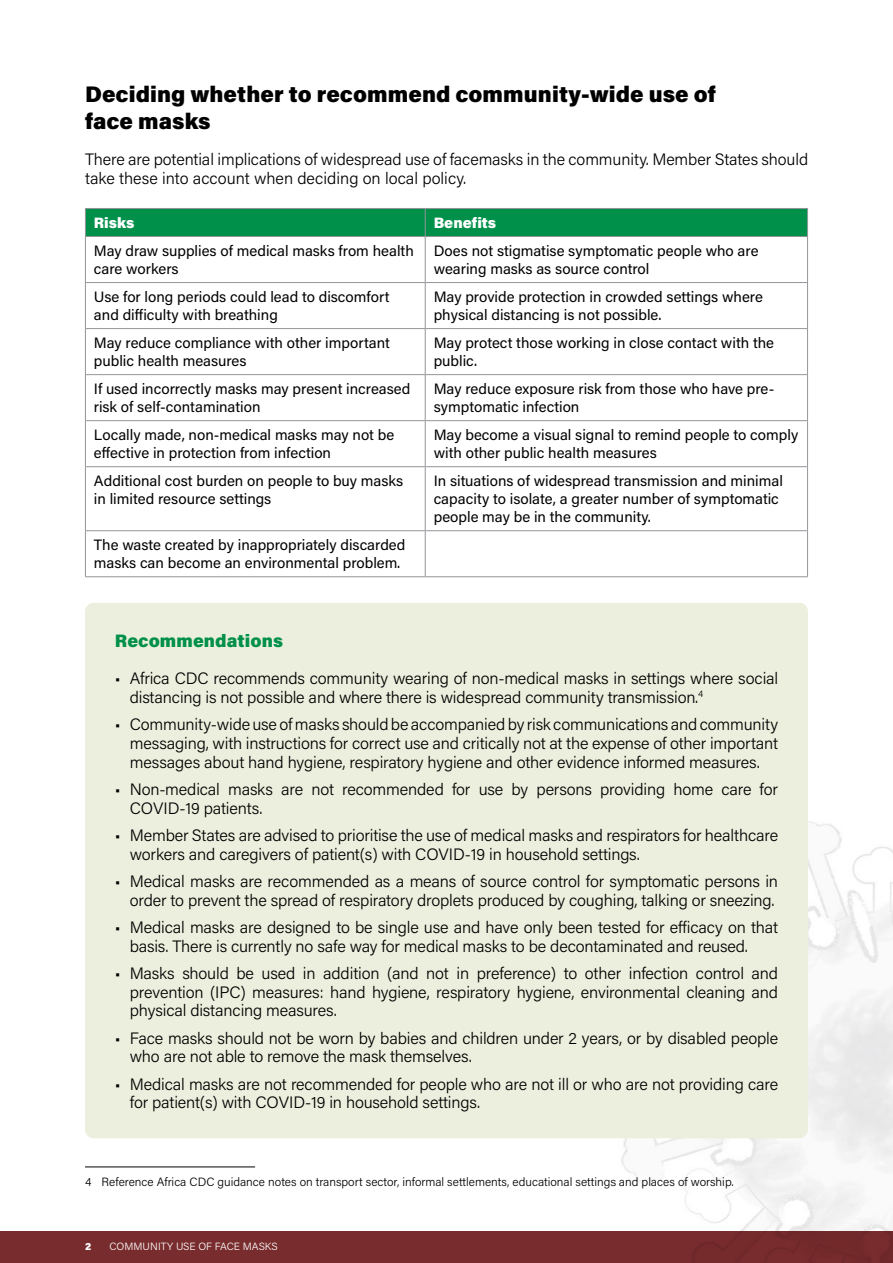
<style>
.page{position:relative;width:893px;height:1263px;background:#fff}
.page>*{position:absolute;margin:0;border:0;box-sizing:border-box;transform-origin:0 0}
.t1{font:900 22.5px/27px "Acumin Pro";color:#000}
.t2{font:900 18px "Acumin Pro";letter-spacing:.005em;color:#00904a}
.t3{font:300 16.5px/18.8px "Acumin Pro";letter-spacing:-.01em;color:#000}
.t4{font:15px/18px "Acumin Pro";color:#000}
.t5{font:900 15px "Acumin Pro";color:#fff}
.t6{font:300 12px "Acumin Pro";color:#000}
.t7{font:300 10.5px "Acumin Pro";letter-spacing:.005em;color:#fff}
.t8{font:900 10.5px "Acumin Pro";color:#fff}
</style>
<div class="page">
<div style="left:0;top:1231px;width:893px;height:32px;background:#782c2d"></div>
<div style="left:85px;top:208px;width:723px;height:28px;background:#00904a"></div>
<hr style="left:85px;top:236px;width:340px;height:1px;background:#939598">
<hr style="left:85px;top:237px;width:1px;height:45px;background:#939598">
<hr style="left:425px;top:236px;width:383px;height:1px;background:#939598">
<hr style="left:425px;top:237px;width:1px;height:45px;background:#939598">
<hr style="left:807px;top:237px;width:1px;height:45px;background:#939598">
<hr style="left:85px;top:282px;width:340px;height:1px;background:#939598">
<hr style="left:85px;top:283px;width:1px;height:45px;background:#939598">
<hr style="left:425px;top:282px;width:383px;height:1px;background:#939598">
<hr style="left:425px;top:283px;width:1px;height:45px;background:#939598">
<hr style="left:807px;top:283px;width:1px;height:45px;background:#939598">
<hr style="left:85px;top:328px;width:340px;height:1px;background:#939598">
<hr style="left:85px;top:329px;width:1px;height:45px;background:#939598">
<hr style="left:425px;top:328px;width:383px;height:1px;background:#939598">
<hr style="left:425px;top:329px;width:1px;height:45px;background:#939598">
<hr style="left:807px;top:329px;width:1px;height:45px;background:#939598">
<hr style="left:85px;top:374px;width:340px;height:1px;background:#939598">
<hr style="left:85px;top:375px;width:1px;height:45px;background:#939598">
<hr style="left:425px;top:374px;width:383px;height:1px;background:#939598">
<hr style="left:425px;top:375px;width:1px;height:45px;background:#939598">
<hr style="left:807px;top:375px;width:1px;height:45px;background:#939598">
<hr style="left:85px;top:420px;width:340px;height:1px;background:#939598">
<hr style="left:85px;top:421px;width:1px;height:45px;background:#939598">
<hr style="left:425px;top:420px;width:383px;height:1px;background:#939598">
<hr style="left:425px;top:421px;width:1px;height:45px;background:#939598">
<hr style="left:807px;top:421px;width:1px;height:45px;background:#939598">
<hr style="left:85px;top:466px;width:340px;height:1px;background:#939598">
<hr style="left:85px;top:467px;width:1px;height:63px;background:#939598">
<hr style="left:425px;top:466px;width:383px;height:1px;background:#939598">
<hr style="left:425px;top:467px;width:1px;height:63px;background:#939598">
<hr style="left:807px;top:467px;width:1px;height:63px;background:#939598">
<hr style="left:85px;top:530px;width:340px;height:1px;background:#939598">
<hr style="left:85px;top:531px;width:1px;height:45px;background:#939598">
<hr style="left:425px;top:530px;width:383px;height:1px;background:#939598">
<hr style="left:425px;top:531px;width:1px;height:45px;background:#939598">
<hr style="left:807px;top:531px;width:1px;height:45px;background:#939598">
<hr style="left:85px;top:576px;width:340px;height:1px;background:#939598">
<hr style="left:425px;top:576px;width:383px;height:1px;background:#939598">
<hr style="left:85px;top:1166px;width:170px;height:1px;background:#000">
<img style="left:621px;top:821px;width:272px;height:442px">
<div style="left:85px;top:603px;width:723px;height:535px;background:#ecefdd;border-radius:9px"></div>
<h1 class="t1" style="left:85px;top:79px;width:632px">Deciding whether to recommend community-wide use of face masks</h1>
<p class="t3" style="left:85px;top:150px;width:725px">There are potential implications of widespread use of facemasks in the community. Member States should take these into account when deciding on local policy.</p>
<p class="t5" style="left:94px;top:212px;width:42px">Risks</p>
<p class="t5" style="left:434px;top:212px;width:64px">Benefits</p>
<p class="t4" style="left:94px;top:241px;width:321px">May draw supplies of medical masks from health care workers</p>
<p class="t4" style="left:434px;top:241px;width:326px">Does not stigmatise symptomatic people who are wearing masks as source control</p>
<p class="t4" style="left:94px;top:287px;width:297px">Use for long periods could lead to discomfort and difficulty with breathing</p>
<p class="t4" style="left:434px;top:287px;width:331px">May provide protection in crowded settings where physical distancing is not possible.</p>
<p class="t4" style="left:94px;top:333px;width:298px">May reduce compliance with other important public health measures</p>
<p class="t4" style="left:434px;top:333px;width:342px">May protect those working in close contact with the public.</p>
<p class="t4" style="left:94px;top:379px;width:318px">If used incorrectly masks may present increased risk of self-contamination</p>
<p class="t4" style="left:434px;top:379px;width:342px">May reduce exposure risk from those who have pre&shy;symptomatic infection</p>
<p class="t4" style="left:94px;top:425px;width:302px">Locally made, non-medical masks may not be effective in protection from infection</p>
<p class="t4" style="left:434px;top:425px;width:366px">May become a visual signal to remind people to comply with other public health measures</p>
<p class="t4" style="left:94px;top:471px;width:311px">Additional cost burden on people to buy masks in limited resource settings</p>
<p class="t4" style="left:434px;top:471px;width:351px">In situations of widespread transmission and minimal capacity to isolate, a greater number of symptomatic people may be in the community.</p>
<p class="t4" style="left:94px;top:535px;width:313px">The waste created by inappropriately discarded masks can become an environmental problem.</p>
<p class="t2" style="left:115px;top:628px;width:170px">Recommendations</p>
<p class="t3" style="left:130px;top:668px;width:650px;text-indent:-15px">• Africa CDC recommends community wearing of non-medical masks in settings where social distancing is not possible and where there is widespread community transmission.<sup>4</sup></p>
<p class="t3" style="left:130px;top:714px;width:650px;text-align:justify;text-indent:-15px">• Community-wide use of masks should be accompanied by risk communications and community messaging, with instructions for correct use and critically not at the expense of other important messages about hand hygiene, respiratory hygiene and other evidence informed measures.</p>
<p class="t3" style="left:130px;top:779px;width:650px;text-indent:-15px">• Non-medical masks are not recommended for use by persons providing home care for<br>COVID-19 patients.</p>
<p class="t3" style="left:130px;top:825px;width:650px;text-indent:-15px">• Member States are advised to prioritise the use of medical masks and respirators for healthcare workers and caregivers of patient(s) with COVID-19 in household settings.</p>
<p class="t3" style="left:115px;top:871px;width:665px;text-align:right">• Medical masks are recommended as a means of source control for symptomatic persons in order to prevent the spread of respiratory droplets produced by coughing, talking or sneezing.</p>
<p class="t3" style="left:130px;top:917px;width:650px;text-indent:-15px">• Medical masks are designed to be single use and have only been tested for efficacy on that basis. There is currently no safe way for medical masks to be decontaminated and reused.</p>
<p class="t3" style="left:130px;top:963px;width:650px;text-align:justify;text-indent:-15px">• Masks should be used in addition (and not in preference) to other infection control and prevention (IPC) measures: hand hygiene, respiratory hygiene, environmental cleaning and physical distancing measures.</p>
<p class="t3" style="left:130px;top:1028px;width:650px;text-indent:-15px">• Face masks should not be worn by babies and children under 2 years, or by disabled people who are not able to remove the mask themselves.</p>
<p class="t3" style="left:130px;top:1074px;width:650px;text-indent:-15px">• Medical masks are not recommended for people who are not ill or who are not providing care for patient(s) with COVID-19 in household settings.</p>
<p class="t6" style="left:85px;top:1173px;width:650px">4 Reference Africa CDC guidance notes on transport sector, informal settlements, educational settings and places of worship.</p>
<p class="t8" style="left:85px;top:1239px;width:8px">2</p>
<p class="t7" style="left:109px;top:1239px;width:170px">COMMUNITY USE OF FACE MASKS</p>
</div>
